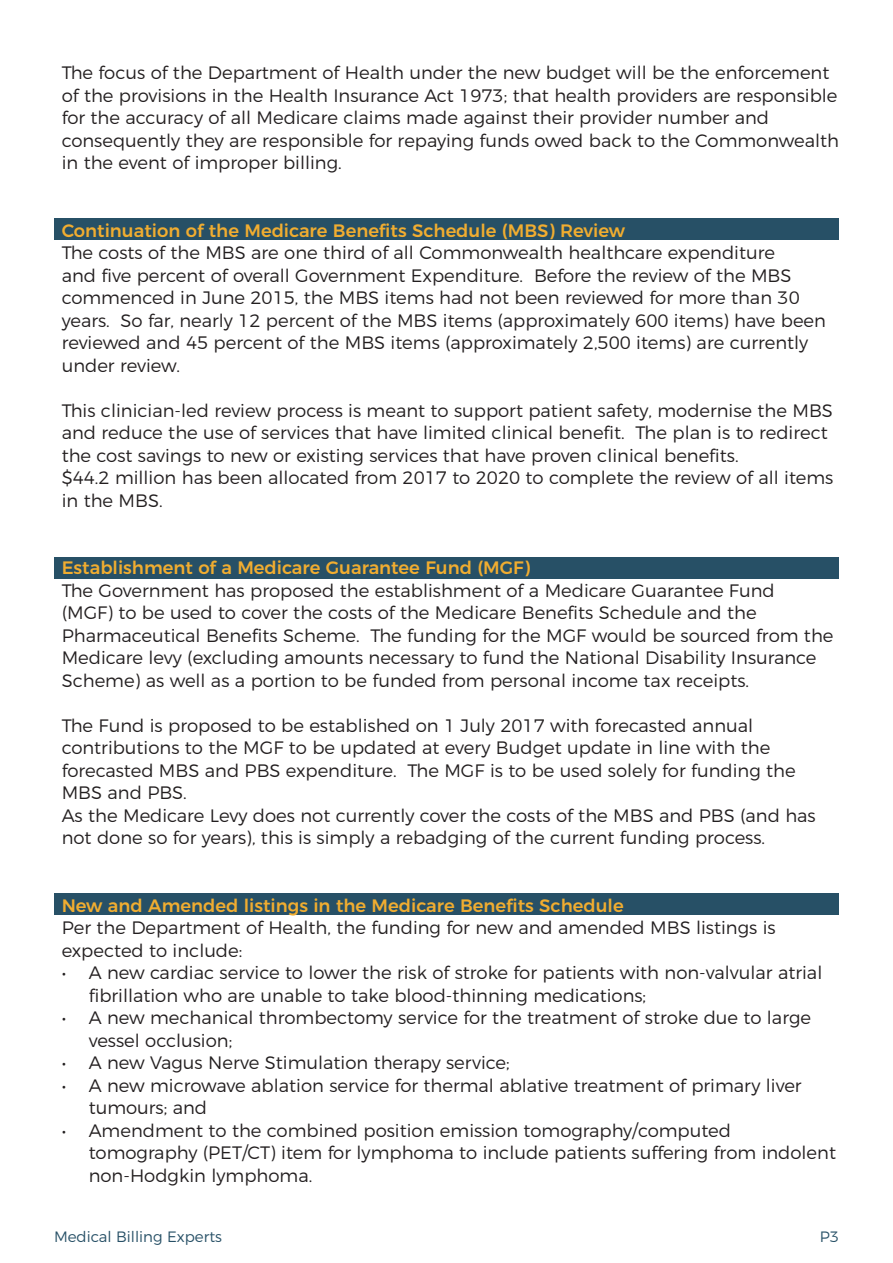
<style>
.page{position:relative;width:893px;height:1263px;background:#fff}
.page>*{position:absolute;margin:0;border:0;box-sizing:border-box;transform-origin:0 0}
.t1{font:300 18px/22.5px "Montserrat";color:#231f20}
.t2{font:500 18px "Montserrat";color:#f1ad30}
.t3{font:300 15px "Montserrat";color:#275066}
</style>
<div class="page">
<div style="left:54px;top:218px;width:785px;height:22px;background:#275066"></div>
<div style="left:54px;top:557px;width:785px;height:21px;background:#275066"></div>
<div style="left:54px;top:893px;width:785px;height:22px;background:#275066"></div>
<p class="t1" style="left:62px;top:60px;width:779px">The focus of the Department of Health under the new budget will be the enforcement of the provisions in the Health Insurance Act 1973; that health providers are responsible for the accuracy of all Medicare claims made against their provider number and consequently they are responsible for repaying funds owed back to the Commonwealth in the event of improper billing.</p>
<p class="t2" style="left:62px;top:216px;width:565px">Continuation of the Medicare Benefits Schedule (MBS) Review</p>
<p class="t1" style="left:62px;top:240px;width:766px">The costs of the MBS are one third of all Commonwealth healthcare expenditure<br>and five percent of overall Government Expenditure. Before the review of the MBS commenced in June 2015, the MBS items had not been reviewed for more than 30 years. So far, nearly 12 percent of the MBS items (approximately 600 items) have been reviewed and 45 percent of the MBS items (approximately 2,500 items) are currently under review.</p>
<p class="t1" style="left:62px;top:397px;width:773px">This clinician-led review process is meant to support patient safety, modernise the MBS and reduce the use of services that have limited clinical benefit. The plan is to redirect the cost savings to new or existing services that have proven clinical benefits.</p>
<p class="t1" style="left:62px;top:465px;width:773px">$44.2 million has been allocated from 2017 to 2020 to complete the review of all items in the MBS.</p>
<p class="t2" style="left:62px;top:553px;width:470px">Establishment of a Medicare Guarantee Fund (MGF)</p>
<p class="t1" style="left:62px;top:577px;width:773px">The Government has proposed the establishment of a Medicare Guarantee Fund<br>(MGF) to be used to cover the costs of the Medicare Benefits Schedule and the Pharmaceutical Benefits Scheme. The funding for the MGF would be sourced from the Medicare levy (excluding amounts necessary to fund the National Disability Insurance Scheme) as well as a portion to be funded from personal income tax receipts.</p>
<p class="t1" style="left:62px;top:712px;width:735px">The Fund is proposed to be established on 1 July 2017 with forecasted annual contributions to the MGF to be updated at every Budget update in line with the forecasted MBS and PBS expenditure. The MGF is to be used solely for funding the MBS and PBS.</p>
<p class="t1" style="left:62px;top:802px;width:756px">As the Medicare Levy does not currently cover the costs of the MBS and PBS (and has not done so for years), this is simply a rebadging of the current funding process.</p>
<p class="t2" style="left:62px;top:891px;width:563px">New and Amended listings in the Medicare Benefits Schedule</p>
<p class="t1" style="left:62px;top:915px;width:715px">Per the Department of Health, the funding for new and amended MBS listings is expected to include:</p>
<p class="t1" style="left:89px;top:960px;width:735px;text-indent:-27px">• A new cardiac service to lower the risk of stroke for patients with non-valvular atrial fibrillation who are unable to take blood-thinning medications;</p>
<p class="t1" style="left:89px;top:1005px;width:724px;text-indent:-27px">• A new mechanical thrombectomy service for the treatment of stroke due to large vessel occlusion;</p>
<p class="t1" style="left:62px;top:1050px;width:449px">• A new Vagus Nerve Stimulation therapy service;</p>
<p class="t1" style="left:89px;top:1072px;width:714px;text-indent:-27px">• A new microwave ablation service for thermal ablative treatment of primary liver tumours; and</p>
<p class="t1" style="left:89px;top:1117px;width:749px;text-indent:-27px">• Amendment to the combined position emission tomography/computed tomography (PET/CT) item for lymphoma to include patients suffering from indolent non-Hodgkin lymphoma.</p>
<p class="t3" style="left:54px;top:1224px;width:169px">Medical Billing Experts</p>
<p class="t3" style="left:820px;top:1224px;width:21px">P3</p>
</div>
